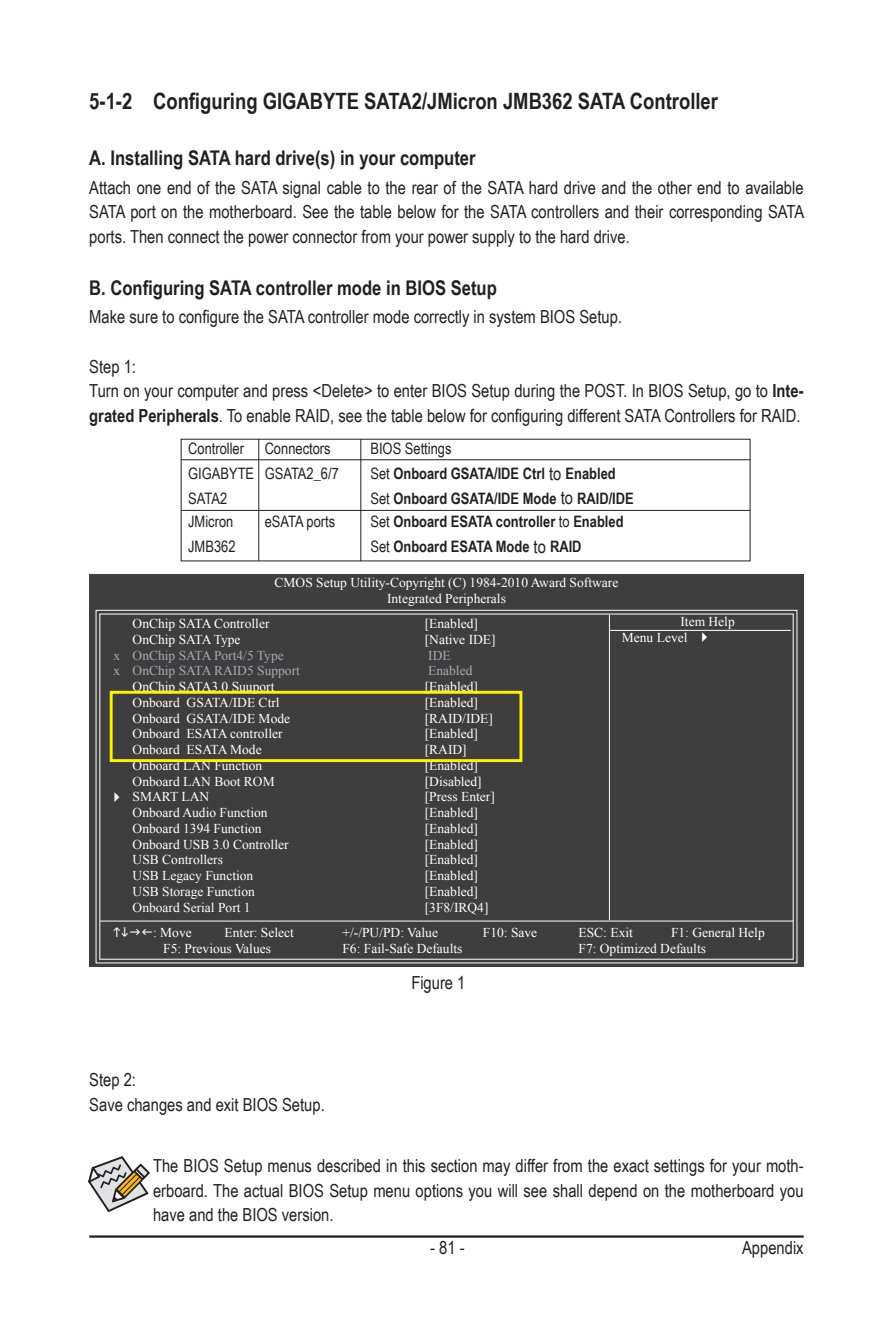
<style>
.page{position:relative;width:893px;height:1327px;background:#fff}
.page>*{position:absolute;margin:0;border:0;box-sizing:border-box;transform-origin:0 0}
.Heading_2{font:700 22.5px "Arial Narrow";color:#231f20}
._09pt-Bold{font:700 20.25px "Arial Narrow";color:#231f20}
._08pt-body{font:18px/24.8px "Arial Narrow";color:#231f20;text-align:justify}
._07pt-pin_define{font:700 15.75px "Arial Narrow";color:#231f20}
._07pt-pin_define-2{font:15.75px "Arial Narrow";color:#231f20}
.BIOS_Screen{font:13.5px "Times New Roman";color:#fff}
.BIOS_Screen_title{font:13.5px "Times New Roman";color:#fff}
.BIOS_Screen-2{font:13.5px "Times New Roman";color:#a8a9ad}
.s1{font-weight:700}
.s2{font-weight:400}
.s3{font-weight:400;font-size:18px}
</style>
<div class="page">
<hr style="left:89px;top:1235px;width:715px;height:2px;background:#231f20">
<svg style="left:88px;top:1156px;width:62px;height:56px"></svg>
<hr style="left:258px;top:439px;width:1px;height:122px;background:#231f20">
<hr style="left:181px;top:459px;width:569px;height:1px;background:#231f20">
<hr style="left:181px;top:510px;width:569px;height:1px;background:#231f20">
<hr style="left:360px;top:439px;width:1px;height:122px;background:#231f20">
<div style="left:89px;top:575px;width:715px;height:392px;background:#3e3e3f"></div>
<svg style="left:95px;top:609px;width:703px;height:354px"></svg>
<hr style="left:609px;top:615px;width:1px;height:305px;background:#fff">
<hr style="left:100px;top:920px;width:693px;height:1px;background:#fff">
<hr style="left:609px;top:630px;width:182px;height:1px;background:#fff">
<div style="left:110px;top:691px;width:412px;height:71px;border:3px solid #fff101"></div>
<svg style="left:115px;top:792px;width:5px;height:10px"></svg>
<svg style="left:114px;top:927px;width:38px;height:10px"></svg>
<svg style="left:702px;top:632px;width:5px;height:10px"></svg>
<p class="Heading_2" style="left:89px;top:84px;width:630px">5-1-2 Configuring GIGABYTE SATA2/JMicron JMB362 SATA Controller</p>
<p class="_09pt-Bold" style="left:89px;top:143px;width:388px">A. Installing SATA hard drive(s) in your computer</p>
<p class="_08pt-body" style="left:89px;top:174px;width:717px">Attach one end of the SATA signal cable to the rear of the SATA hard drive and the other end to available SATA port on the motherboard. See the table below for the SATA controllers and their corresponding SATA ports. Then connect the power connector from your power supply to the hard drive.</p>
<p class="_09pt-Bold" style="left:89px;top:272px;width:409px">B. Configuring SATA controller mode in BIOS Setup</p>
<p class="_08pt-body" style="left:89px;top:304px;width:534px">Make sure to configure the SATA controller mode correctly in system BIOS Setup.</p>
<p class="_08pt-body" style="left:89px;top:353px;width:48px">Step 1:</p>
<p class="_08pt-body" style="left:89px;top:378px;width:716px">Turn on your computer and press &lt;Delete&gt; to enter BIOS Setup during the POST. In BIOS Setup, go to <span class="s1">Inte&shy;grated Peripherals</span>. To enable RAID, see the table below for configuring different SATA Controllers for RAID.</p>
<p class="_07pt-pin_define-2" style="left:188px;top:437px;width:57px">Controller</p>
<p class="_07pt-pin_define-2" style="left:265px;top:437px;width:68px">Connectors</p>
<p class="_07pt-pin_define-2" style="left:370px;top:437px;width:83px">BIOS Settings</p>
<p class="_07pt-pin_define-2" style="left:188px;top:462px;width:152px">GIGABYTE GSATA2_6/7</p>
<p class="_07pt-pin_define" style="left:370px;top:461px;width:247px"><span class="s2">Set</span> Onboard GSATA/IDE Ctrl <span class="s3">to</span> Enabled</p>
<p class="_07pt-pin_define-2" style="left:188px;top:486px;width:41px">SATA2</p>
<p class="_07pt-pin_define" style="left:370px;top:486px;width:265px"><span class="s2">Set</span> Onboard GSATA/IDE Mode <span class="s3">to</span> RAID/IDE</p>
<p class="_07pt-pin_define-2" style="left:188px;top:510px;width:47px">JMicron</p>
<p class="_07pt-pin_define-2" style="left:265px;top:510px;width:72px">eSATA ports</p>
<p class="_07pt-pin_define" style="left:370px;top:510px;width:255px"><span class="s2">Set</span> Onboard ESATA controller <span class="s2">to</span> Enabled</p>
<p class="_07pt-pin_define-2" style="left:188px;top:535px;width:49px">JMB362</p>
<p class="_07pt-pin_define" style="left:370px;top:534px;width:213px"><span class="s2">Set</span> Onboard ESATA Mode <span class="s3">to</span> RAID</p>
<p class="BIOS_Screen_title" style="left:275px;top:574px;width:345px">CMOS Setup Utility-Copyright (C) 1984-2010 Award Software</p>
<p class="BIOS_Screen_title" style="left:387px;top:589px;width:120px">Integrated Peripherals</p>
<p class="BIOS_Screen" style="left:133px;top:614px;width:138px">OnChip SATA Controller</p>
<p class="BIOS_Screen" style="left:425px;top:614px;width:55px">[Enabled]</p>
<p class="BIOS_Screen" style="left:133px;top:630px;width:109px">OnChip SATA Type</p>
<p class="BIOS_Screen" style="left:425px;top:630px;width:72px">[Native IDE]</p>
<p class="BIOS_Screen-2" style="left:114px;top:646px;width:172px">x OnChip SATA Port4/5 Type</p>
<p class="BIOS_Screen-2" style="left:428px;top:646px;width:24px">IDE</p>
<p class="BIOS_Screen-2" style="left:114px;top:662px;width:188px">x OnChip SATA RAID5 Support</p>
<p class="BIOS_Screen-2" style="left:428px;top:662px;width:46px">Enabled</p>
<p class="BIOS_Screen" style="left:133px;top:677px;width:143px">OnChip SATA3.0 Suuport</p>
<p class="BIOS_Screen" style="left:425px;top:677px;width:55px">[Enabled]</p>
<p class="BIOS_Screen" style="left:133px;top:693px;width:149px">Onboard GSATA/IDE Ctrl</p>
<p class="BIOS_Screen" style="left:425px;top:693px;width:55px">[Enabled]</p>
<p class="BIOS_Screen" style="left:133px;top:709px;width:159px">Onboard GSATA/IDE Mode</p>
<p class="BIOS_Screen" style="left:425px;top:709px;width:70px">[RAID/IDE]</p>
<p class="BIOS_Screen" style="left:133px;top:725px;width:152px">Onboard ESATA controller</p>
<p class="BIOS_Screen" style="left:425px;top:725px;width:55px">[Enabled]</p>
<p class="BIOS_Screen" style="left:133px;top:740px;width:131px">Onboard ESATA Mode</p>
<p class="BIOS_Screen" style="left:425px;top:740px;width:43px">[RAID]</p>
<p class="BIOS_Screen" style="left:133px;top:756px;width:131px">Onboard LAN Function</p>
<p class="BIOS_Screen" style="left:425px;top:756px;width:55px">[Enabled]</p>
<p class="BIOS_Screen" style="left:133px;top:772px;width:144px">Onboard LAN Boot ROM</p>
<p class="BIOS_Screen" style="left:425px;top:772px;width:58px">[Disabled]</p>
<p class="BIOS_Screen" style="left:133px;top:788px;width:78px">SMART LAN</p>
<p class="BIOS_Screen" style="left:425px;top:788px;width:72px">[Press Enter]</p>
<p class="BIOS_Screen" style="left:133px;top:803px;width:136px">Onboard Audio Function</p>
<p class="BIOS_Screen" style="left:425px;top:803px;width:55px">[Enabled]</p>
<p class="BIOS_Screen" style="left:133px;top:819px;width:130px">Onboard 1394 Function</p>
<p class="BIOS_Screen" style="left:425px;top:819px;width:55px">[Enabled]</p>
<p class="BIOS_Screen" style="left:133px;top:835px;width:157px">Onboard USB 3.0 Controller</p>
<p class="BIOS_Screen" style="left:425px;top:835px;width:55px">[Enabled]</p>
<p class="BIOS_Screen" style="left:133px;top:851px;width:92px">USB Controllers</p>
<p class="BIOS_Screen" style="left:425px;top:851px;width:55px">[Enabled]</p>
<p class="BIOS_Screen" style="left:133px;top:866px;width:122px">USB Legacy Function</p>
<p class="BIOS_Screen" style="left:425px;top:866px;width:55px">[Enabled]</p>
<p class="BIOS_Screen" style="left:133px;top:882px;width:124px">USB Storage Function</p>
<p class="BIOS_Screen" style="left:425px;top:882px;width:55px">[Enabled]</p>
<p class="BIOS_Screen" style="left:133px;top:898px;width:120px">Onboard Serial Port 1</p>
<p class="BIOS_Screen" style="left:425px;top:898px;width:65px">[3F8/IRQ4]</p>
<p class="BIOS_Screen_title" style="left:153px;top:923px;width:40px">: Move</p>
<p class="BIOS_Screen_title" style="left:225px;top:923px;width:71px">Enter: Select</p>
<p class="BIOS_Screen_title" style="left:342px;top:923px;width:97px">+/-/PU/PD: Value</p>
<p class="BIOS_Screen_title" style="left:483px;top:923px;width:56px">F10: Save</p>
<p class="BIOS_Screen_title" style="left:578px;top:923px;width:56px">ESC: Exit</p>
<p class="BIOS_Screen_title" style="left:671px;top:923px;width:95px">F1: General Help</p>
<p class="BIOS_Screen_title" style="left:163px;top:939px;width:109px">F5: Previous Values</p>
<p class="BIOS_Screen_title" style="left:342px;top:939px;width:121px">F6: Fail-Safe Defaults</p>
<p class="BIOS_Screen_title" style="left:578px;top:939px;width:129px">F7: Optimized Defaults</p>
<p class="BIOS_Screen" style="left:680px;top:612px;width:56px">Item Help</p>
<p class="BIOS_Screen" style="left:622px;top:628px;width:67px">Menu Level</p>
<p class="_08pt-body" style="left:89px;top:1066px;width:48px">Step 2:</p>
<p class="_08pt-body" style="left:89px;top:1091px;width:237px">Save changes and exit BIOS Setup.</p>
<p class="_08pt-body" style="left:411px;top:970px;width:56px">Figure 1</p>
<p class="_08pt-body" style="left:153px;top:1152px;width:652px">The BIOS Setup menus described in this section may differ from the exact settings for your moth&shy;erboard. The actual BIOS Setup menu options you will see shall depend on the motherboard you have and the BIOS version.</p>
<p class="_08pt-body" style="left:430px;top:1235px;width:36px">- 81 -</p>
<p class="_08pt-body" style="left:742px;top:1235px;width:63px">Appendix</p>
</div>
